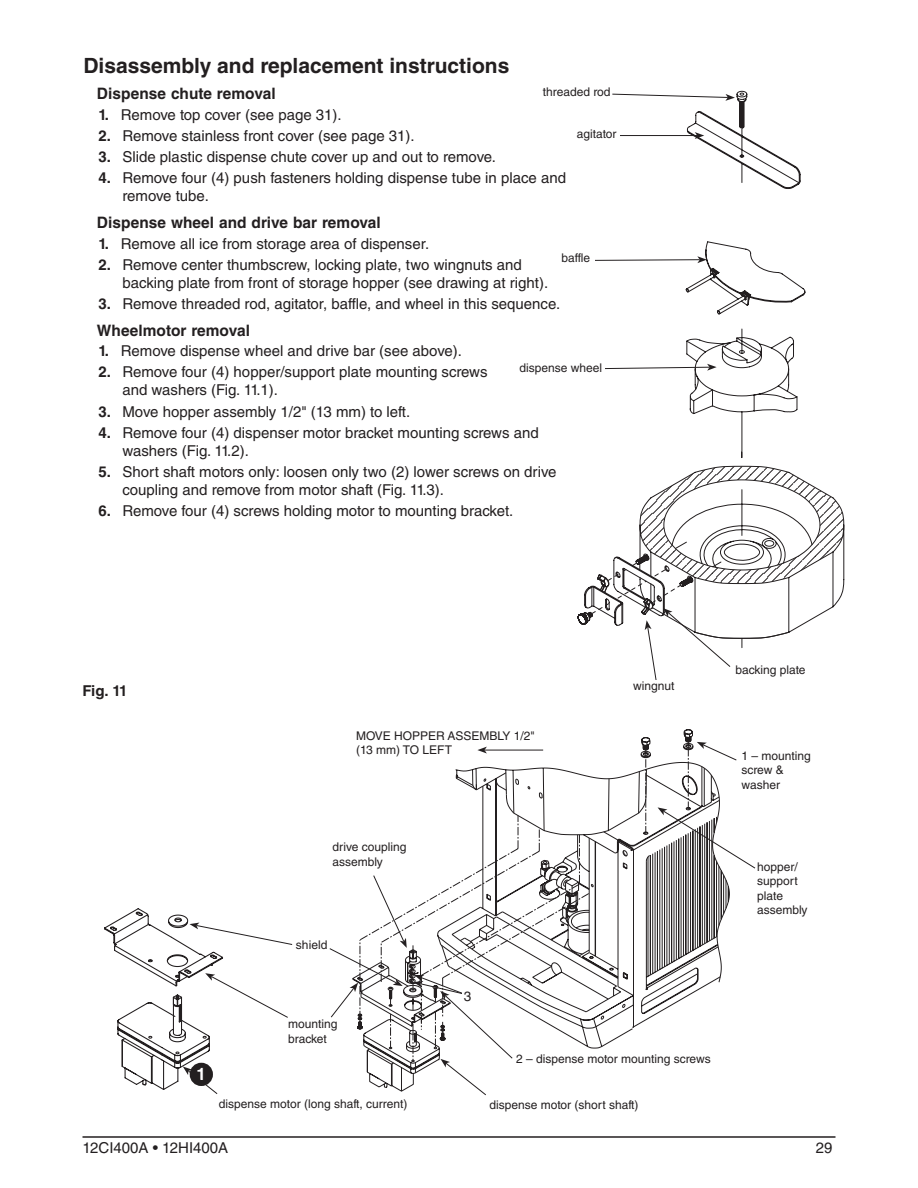
<style>
.page{position:relative;width:918px;height:1188px;background:#fff}
.page>*{position:absolute;margin:0;border:0;box-sizing:border-box;transform-origin:0 0}
.Heading1{font:700 21px "Helvetica LT Std";color:#231f20}
.t1{font:700 17.1px "Helvetica LT Std";color:#fff}
.Heading3{font:700 15.75px "Helvetica LT Std";letter-spacing:.005em;color:#231f20}
.t2{font:15px/18px "Helvetica LT Std";color:#231f20}
.t3{font:700 15px "Helvetica LT Std";color:#231f20}
.t4{font:13.5px "Helvetica LT Std";color:#231f20}
.t5{font:12px/14.4px "Helvetica LT Std";color:#231f20}
.s1{font-weight:700}
</style>
<div class="page">
<hr style="left:82px;top:1136px;width:754px;height:2px;background:#231f20">
<svg style="left:686px;top:91px;width:115px;height:98px"></svg>
<svg style="left:685px;top:241px;width:121px;height:217px"></svg>
<svg style="left:612px;top:93px;width:123px;height:8px"></svg>
<hr style="left:620px;top:135px;width:77px;height:1px;background:#231f20">
<svg style="left:695px;top:132px;width:9px;height:7px"></svg>
<svg style="left:605px;top:364px;width:112px;height:7px"></svg>
<svg style="left:595px;top:256px;width:112px;height:7px"></svg>
<svg style="left:578px;top:465px;width:267px;height:215px"></svg>
<svg style="left:641px;top:730px;width:87px;height:266px"></svg>
<svg style="left:455px;top:742px;width:233px;height:307px"></svg>
<svg style="left:697px;top:742px;width:40px;height:19px"></svg>
<svg style="left:658px;top:807px;width:98px;height:62px"></svg>
<hr style="left:485px;top:750px;width:58px;height:1px;background:#231f20">
<svg style="left:477px;top:747px;width:10px;height:7px"></svg>
<svg style="left:329px;top:774px;width:254px;height:322px"></svg>
<div style="left:462px;top:990px;width:17px;height:15px;background:#fff"></div>
<svg style="left:104px;top:908px;width:189px;height:186px"></svg>
<p class="Heading1" style="left:83px;top:53px;width:427px">Disassembly and replacement instructions</p>
<p class="Heading3" style="left:97px;top:84px;width:180px">Dispense chute removal</p>
<p class="t2" style="left:98px;top:105px;width:245px"><span class="s1">1.</span> Remove top cover (see page 31).</p>
<p class="t2" style="left:98px;top:127px;width:318px"><span class="s1">2.</span> Remove stainless front cover (see page 31).</p>
<p class="t2" style="left:98px;top:148px;width:399px"><span class="s1">3.</span> Slide plastic dispense chute cover up and out to remove.</p>
<p class="t2" style="left:122px;top:169px;width:445px;text-indent:-24px"><span class="s1">4.</span> Remove four (4) push fasteners holding dispense tube in place and remove tube.</p>
<p class="Heading3" style="left:97px;top:213px;width:285px">Dispense wheel and drive bar removal</p>
<p class="t2" style="left:98px;top:234px;width:332px"><span class="s1">1.</span> Remove all ice from storage area of dispenser.</p>
<p class="t2" style="left:122px;top:255px;width:427px;text-indent:-24px"><span class="s1">2.</span> Remove center thumbscrew, locking plate, two wingnuts and backing plate from front of storage hopper (see drawing at right).</p>
<p class="t2" style="left:98px;top:295px;width:463px"><span class="s1">3.</span> Remove threaded rod, agitator, baffle, and wheel in this sequence.</p>
<p class="Heading3" style="left:97px;top:320px;width:155px">Wheelmotor removal</p>
<p class="t2" style="left:98px;top:342px;width:365px"><span class="s1">1.</span> Remove dispense wheel and drive bar (see above).</p>
<p class="t2" style="left:122px;top:363px;width:367px;text-indent:-24px"><span class="s1">2.</span> Remove four (4) hopper/support plate mounting screws and washers (Fig. 11.1).</p>
<p class="t2" style="left:98px;top:402px;width:313px"><span class="s1">3.</span> Move hopper assembly 1/2" (13 mm) to left.</p>
<p class="t2" style="left:122px;top:423px;width:418px;text-indent:-24px"><span class="s1">4.</span> Remove four (4) dispenser motor bracket mounting screws and washers (Fig. 11.2).</p>
<p class="t2" style="left:122px;top:463px;width:436px;text-indent:-24px"><span class="s1">5.</span> Short shaft motors only: loosen only two (2) lower screws on drive coupling and remove from motor shaft (Fig. 11.3).</p>
<p class="t2" style="left:98px;top:502px;width:417px"><span class="s1">6.</span> Remove four (4) screws holding motor to mounting bracket.</p>
<p class="t5" style="left:543px;top:84px;width:69px">threaded rod</p>
<p class="t5" style="left:577px;top:126px;width:41px">agitator</p>
<p class="t5" style="left:561px;top:251px;width:30px">baffle</p>
<p class="t5" style="left:519px;top:361px;width:84px">dispense wheel</p>
<p class="t3" style="left:82px;top:681px;width:47px">Fig. 11</p>
<p class="t5" style="left:356px;top:729px;width:180px">MOVE HOPPER ASSEMBLY 1/2" (13 mm) TO LEFT</p>
<p class="t5" style="left:633px;top:679px;width:43px">wingnut</p>
<p class="t5" style="left:333px;top:840px;width:75px">drive coupling assembly</p>
<p class="t5" style="left:296px;top:938px;width:33px">shield</p>
<p class="t1" style="left:197px;top:1063px;width:11px">1</p>
<p class="t5" style="left:288px;top:1017px;width:51px">mounting bracket</p>
<p class="t5" style="left:219px;top:1096px;width:190px">dispense motor (long shaft, current)</p>
<p class="t4" style="left:464px;top:988px;width:9px">3</p>
<p class="t5" style="left:516px;top:1052px;width:196px">2 – dispense motor mounting screws</p>
<p class="t5" style="left:489px;top:1097px;width:151px">dispense motor (short shaft)</p>
<p class="t5" style="left:735px;top:663px;width:72px">backing plate</p>
<p class="t5" style="left:742px;top:749px;width:71px">1 – mounting screw &amp; washer</p>
<p class="t5" style="left:757px;top:859px;width:42px">hopper/</p>
<p class="t5" style="left:757px;top:874px;width:52px">support plate assembly</p>
<p class="t2" style="left:82px;top:1138px;width:147px">12CI400A • 12HI400A</p>
<p class="t2" style="left:816px;top:1138px;width:18px">29</p>
</div>
